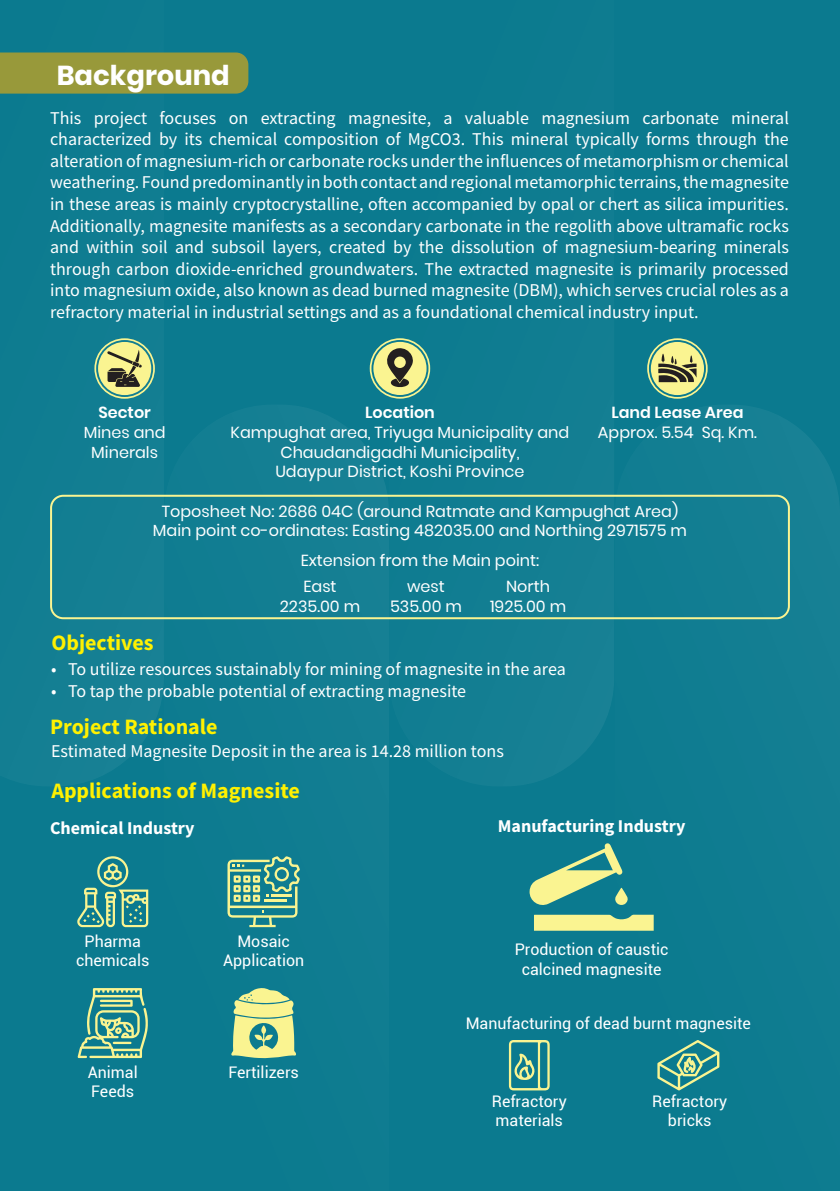
<style>
.page{position:relative;width:840px;height:1191px;background:#fff}
.page>*{position:absolute;margin:0;border:0;box-sizing:border-box;transform-origin:0 0}
.t1{font:700 27.4px "Poppins";color:#fff}
.t2{font:700 22px "Source Sans Pro";color:#fff101}
.t3{font:18px/21.6px "Source Sans Pro";color:#fff;text-align:justify}
.t4{font:700 18px "Source Sans Pro";color:#fff}
.t5{font:16px/19.2px "Poppins";color:#fff;text-align:center}
.t6{font:16px/19.2px "Roboto";color:#fff;text-align:center}
.t7{font:600 16px "Poppins";color:#fff}
</style>
<div class="page">
<div style="left:0;top:0;width:839px;height:1191px;background:#0b7a8f"></div>
<div style="left:50px;top:338px;width:114px;height:448px;background:#147f93"></div>
<svg style="left:389px;top:338px;width:225px;height:448px"></svg>
<svg style="left:164px;top:405px;width:225px;height:654px"></svg>
<svg style="left:614px;top:405px;width:225px;height:686px"></svg>
<div style="left:0;top:52px;width:248px;height:42px;background:#98993a"></div>
<div style="left:373px;top:342px;width:53px;height:53px;background:#faf491;border-radius:50%"></div>
<div style="left:369px;top:338px;width:61px;height:61px;border:2px solid #faf491;border-radius:50%"></div>
<svg style="left:387px;top:348px;width:26px;height:39px"></svg>
<div style="left:98px;top:342px;width:53px;height:53px;background:#faf491;border-radius:50%"></div>
<div style="left:94px;top:338px;width:61px;height:61px;border:2px solid #faf491;border-radius:50%"></div>
<div style="left:650px;top:342px;width:53px;height:53px;background:#faf491;border-radius:50%"></div>
<div style="left:646px;top:338px;width:61px;height:61px;border:2px solid #faf491;border-radius:50%"></div>
<svg style="left:658px;top:353px;width:38px;height:29px"></svg>
<svg style="left:107px;top:350px;width:35px;height:37px"></svg>
<div style="left:50px;top:495px;width:739px;height:124px;border:2px solid #faf491;border-radius:12px"></div>
<svg style="left:77px;top:856px;width:71px;height:71px"></svg>
<svg style="left:227px;top:856px;width:73px;height:71px"></svg>
<svg style="left:77px;top:988px;width:71px;height:70px"></svg>
<svg style="left:231px;top:987px;width:65px;height:71px"></svg>
<svg style="left:534px;top:914px;width:119px;height:16px;background:#e5e990"></svg>
<svg style="left:529px;top:843px;width:99px;height:65px"></svg>
<svg style="left:657px;top:1040px;width:62px;height:50px"></svg>
<svg style="left:508px;top:1040px;width:41px;height:50px"></svg>
<p class="t1" style="left:57px;top:60px;width:174px">Background</p>
<p class="t3" style="left:50px;top:107px;width:740px">This project focuses on extracting magnesite, a valuable magnesium carbonate mineral characterized by its chemical composition of MgCO3. This mineral typically forms through the alteration of magnesium-rich or carbonate rocks under the influences of metamorphism or chemical weathering. Found predominantly in both contact and regional metamorphic terrains, the magnesite in these areas is mainly cryptocrystalline, often accompanied by opal or chert as silica impurities.<br>Additionally, magnesite manifests as a secondary carbonate in the regolith above ultramafic rocks and within soil and subsoil layers, created by the dissolution of magnesium-bearing minerals through carbon dioxide-enriched groundwaters. The extracted magnesite is primarily processed into magnesium oxide, also known as dead burned magnesite (DBM), which serves crucial roles as a refractory material in industrial settings and as a foundational chemical industry input.</p>
<p class="t7" style="left:98px;top:403px;width:54px">Sector</p>
<p class="t5" style="left:84px;top:423px;width:83px">Mines and<br>Minerals</p>
<p class="t7" style="left:365px;top:403px;width:71px">Location</p>
<p class="t5" style="left:230px;top:423px;width:340px">Kampughat area, Triyuga Municipality and<br>Chaudandigadhi Municipality,<br>Udaypur District, Koshi Province</p>
<p class="t7" style="left:611px;top:403px;width:134px">Land Lease Area</p>
<p class="t5" style="left:597px;top:423px;width:160px">Approx. 5.54 Sq. Km.</p>
<p class="t5" style="left:162px;top:501px;width:517px">Toposheet No: 2686 04C (around Ratmate and Kampughat Area)</p>
<p class="t5" style="left:153px;top:520px;width:535px">Main point co-ordinates: Easting 482035.00 and Northing 2971575 m</p>
<p class="t5" style="left:300px;top:551px;width:240px">Extension from the Main point:</p>
<p class="t5" style="left:303px;top:577px;width:35px">East</p>
<p class="t5" style="left:407px;top:577px;width:39px">west</p>
<p class="t5" style="left:506px;top:577px;width:45px">North</p>
<p class="t5" style="left:280px;top:596px;width:82px">2235.00 m</p>
<p class="t5" style="left:390px;top:596px;width:73px">535.00 m</p>
<p class="t5" style="left:489px;top:596px;width:78px">1925.00 m</p>
<p class="t2" style="left:51px;top:628px;width:104px">Objectives</p>
<p class="t3" style="left:51px;top:658px;width:516px">• To utilize resources sustainably for mining of magnesite in the area</p>
<p class="t3" style="left:51px;top:679px;width:416px">• To tap the probable potential of extracting magnesite</p>
<p class="t2" style="left:50px;top:712px;width:169px">Project Rationale</p>
<p class="t3" style="left:51px;top:739px;width:454px">Estimated Magnesite Deposit in the area is 14.28 million tons</p>
<p class="t2" style="left:51px;top:775px;width:250px">Applications of Magnesite</p>
<p class="t4" style="left:50px;top:815px;width:146px">Chemical Industry</p>
<p class="t4" style="left:497px;top:813px;width:189px">Manufacturing Industry</p>
<p class="t6" style="left:76px;top:931px;width:75px">Pharma chemicals</p>
<p class="t6" style="left:514px;top:939px;width:155px">Production of caustic calcined magnesite</p>
<p class="t6" style="left:465px;top:1012px;width:286px">Manufacturing of dead burnt magnesite</p>
<p class="t6" style="left:223px;top:931px;width:83px">Mosaic<br>Application</p>
<p class="t6" style="left:88px;top:1062px;width:52px">Animal</p>
<p class="t6" style="left:91px;top:1081px;width:44px">Feeds</p>
<p class="t6" style="left:228px;top:1062px;width:72px">Fertilizers</p>
<p class="t6" style="left:491px;top:1090px;width:76px;text-align:left">Refractory materials</p>
<p class="t6" style="left:652px;top:1090px;width:76px">Refractory bricks</p>
</div>
